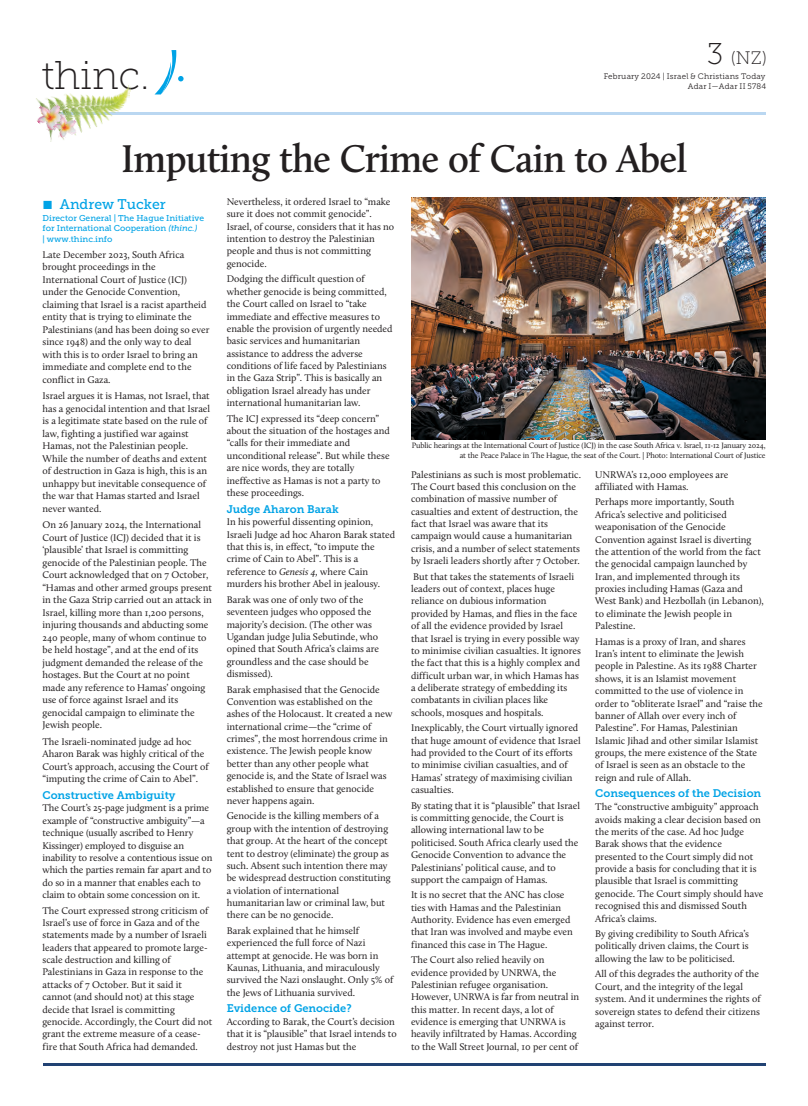
<style>
.page{position:relative;width:808px;height:1106px;background:#fff}
.page>*{position:absolute;margin:0;border:0;box-sizing:border-box;transform-origin:0 0}
.t1{font:600 40px "Calluna";letter-spacing:-.02em;color:#231f20}
.t2{font:40px "Museo Slab 100";color:#231f20}
.t3{font:18px "Museo Slab 100";color:#231f20}
.t4{font:14px "Museo Slab 500";color:#00a3e6}
.t5{font:11px "Museo Slab 700";color:#00a3e6}
.t6{font:10px/12.4px "Calluna";color:#231f20}
.t7{font:8.5px/10.5px "Museo Slab 500";color:#00a3e6}
.t8{font:8px/10.1px "Calluna";letter-spacing:-.015em;color:#231f20;text-align:right}
.t9{font:8px/10px "Museo Slab 300";letter-spacing:.025em;color:#231f20;text-align:right}
.s1{font-size:30px}
.s2{font-style:italic}
</style>
<div class="page">
<svg style="left:155px;top:50px;width:29px;height:44px"></svg>
<hr style="left:43px;top:112px;width:722px;height:3px;background:#bad7f1">
<hr style="left:43px;top:1063px;width:722px;height:3px;background:#214273">
<img style="left:411px;top:198px;width:354px;height:241px">
<img style="left:49px;top:85px;width:81px;height:57px">
<img style="left:36px;top:98px;width:30px;height:34px">
<img style="left:50px;top:111px;width:28px;height:28px">
<h1 class="t2" style="left:42px;top:59px;width:109px">thinc.</h1>
<h2 class="t3" style="left:707px;top:50px;width:62px"><span class="s1">3</span> (NZ)</h2>
<p class="t9" style="left:604px;top:72px;width:164px">February 2024 | Israel &amp; Christians Today<br>Adar I—Adar II 5784</p>
<h1 class="t1" style="left:121px;top:142px;width:567px">Imputing the Crime of Cain to Abel</h1>
<h3 class="t4" style="left:43px;top:198px;width:125px">■ Andrew Tucker</h3>
<p class="t7" style="left:43px;top:213px;width:163px">Director General | The Hague Initiative for International Cooperation <span class="s2">(thinc.)<br></span>| www.thinc.info</p>
<p class="t6" style="left:43px;top:249px;width:168px">Late December 2023, South Africa brought proceedings in the International Court of Justice (ICJ) under the Genocide Convention, claiming that Israel is a racist apartheid entity that is trying to eliminate the Palestinians (and has been doing so ever since 1948) and the only way to deal with this is to order Israel to bring an immediate and complete end to the conflict in Gaza.</p>
<p class="t6" style="left:43px;top:390px;width:169px">Israel argues it is Hamas, not Israel, that has a genocidal intention and that Israel is a legitimate state based on the rule of law, fighting a justified war against Hamas, not the Palestinian people.<br>While the number of deaths and extent of destruction in Gaza is high, this is an unhappy but inevitable consequence of the war that Hamas started and Israel never wanted.</p>
<p class="t6" style="left:43px;top:519px;width:171px">On 26 January 2024, the International Court of Justice (ICJ) decided that it is ‘plausible’ that Israel is committing genocide of the Palestinian people. The Court acknowledged that on 7 October, “Hamas and other armed groups present in the Gaza Strip carried out an attack in Israel, killing more than 1,200 persons, injuring thousands and abducting some 240 people, many of whom continue to be held hostage”, and at the end of its judgment demanded the release of the hostages. But the Court at no point made any reference to Hamas’ ongoing use of force against Israel and its genocidal campaign to eliminate the Jewish people.</p>
<p class="t6" style="left:43px;top:735px;width:168px">The Israeli-nominated judge ad hoc Aharon Barak was highly critical of the Court’s approach, accusing the Court of “imputing the crime of Cain to Abel”.</p>
<p class="t5" style="left:43px;top:790px;width:134px">Constructive Ambiguity</p>
<p class="t6" style="left:42px;top:802px;width:171px">The Court’s 25-page judgment is a prime example of “constructive ambiguity”—a technique (usually ascribed to Henry Kissinger) employed to disguise an inability to resolve a contentious issue on which the parties remain far apart and to do so in a manner that enables each to claim to obtain some concession on it.</p>
<p class="t6" style="left:42px;top:905px;width:171px">The Court expressed strong criticism of Israel’s use of force in Gaza and of the statements made by a number of Israeli leaders that appeared to promote large&shy;scale destruction and killing of Palestinians in Gaza in response to the attacks of 7 October. But it said it cannot (and should not) at this stage decide that Israel is committing genocide. Accordingly, the Court did not grant the extreme measure of a cease&shy;fire that South Africa had demanded.</p>
<p class="t6" style="left:227px;top:196px;width:169px">Nevertheless, it ordered Israel to “make sure it does not commit genocide”.<br>Israel, of course, considers that it has no intention to destroy the Palestinian people and thus is not committing genocide.</p>
<p class="t6" style="left:227px;top:274px;width:167px">Dodging the difficult question of whether genocide is being committed, the Court called on Israel to “take immediate and effective measures to enable the provision of urgently needed basic services and humanitarian assistance to address the adverse conditions of life faced by Palestinians in the Gaza Strip”. This is basically an obligation Israel already has under international humanitarian law.</p>
<p class="t6" style="left:227px;top:413px;width:165px">The ICJ expressed its “deep concern” about the situation of the hostages and “calls for their immediate and unconditional release”. But while these are nice words, they are totally ineffective as Hamas is not a party to these proceedings.</p>
<p class="t5" style="left:227px;top:504px;width:113px">Judge Aharon Barak</p>
<p class="t6" style="left:227px;top:516px;width:170px">In his powerful dissenting opinion, Israeli Judge ad hoc Aharon Barak stated that this is, in effect, “to impute the crime of Cain to Abel”. This is a reference to <span class="s2">Genesis 4,</span> where Cain murders his brother Abel in jealousy.</p>
<p class="t6" style="left:227px;top:594px;width:154px">Barak was one of only two of the seventeen judges who opposed the majority’s decision. (The other was<br>Ugandan judge Julia Sebutinde, who opined that South Africa’s claims are groundless and the case should be dismissed).</p>
<p class="t6" style="left:227px;top:684px;width:167px">Barak emphasised that the Genocide Convention was established on the ashes of the Holocaust. It created a new international crime—the “crime of crimes”, the most horrendous crime in existence. The Jewish people know better than any other people what genocide is, and the State of Israel was established to ensure that genocide never happens again.</p>
<p class="t6" style="left:227px;top:810px;width:165px">Genocide is the killing members of a group with the intention of destroying that group. At the heart of the concept tent to destroy (eliminate) the group as such. Absent such intention there may be widespread destruction constituting a violation of international humanitarian law or criminal law, but there can be no genocide.</p>
<p class="t6" style="left:227px;top:925px;width:168px">Barak explained that he himself experienced the full force of Nazi attempt at genocide. He was born in Kaunas, Lithuania, and miraculously survived the Nazi onslaught. Only 5% of the Jews of Lithuania survived.</p>
<p class="t5" style="left:227px;top:1003px;width:126px">Evidence of Genocide?</p>
<p class="t6" style="left:227px;top:1016px;width:171px">According to Barak, the Court’s decision that it is “plausible” that Israel intends to destroy not just Hamas but the</p>
<p class="t8" style="left:412px;top:441px;width:355px">Public hearings at the International Court of Justice (ICJ) in the case South Africa v. Israel, 11-12 January 2024, at the Peace Palace in The Hague, the seat of the Court. | Photo: International Court of Justice</p>
<p class="t6" style="left:595px;top:469px;width:135px">UNRWA’s 12,000 employees are affiliated with Hamas.</p>
<p class="t6" style="left:595px;top:497px;width:170px">Perhaps more importantly, South Africa’s selective and politicised weaponisation of the Genocide Convention against Israel is diverting the attention of the world from the fact the genocidal campaign launched by Iran, and implemented through its proxies including Hamas (Gaza and West Bank) and Hezbollah (in Lebanon), to eliminate the Jewish people in Palestine.</p>
<p class="t6" style="left:595px;top:636px;width:169px">Hamas is a proxy of Iran, and shares Iran’s intent to eliminate the Jewish people in Palestine. As its 1988 Charter shows, it is an Islamist movement committed to the use of violence in order to “obliterate Israel” and “raise the banner of Allah over every inch of Palestine”. For Hamas, Palestinian Islamic Jihad and other similar Islamist groups, the mere existence of the State of Israel is seen as an obstacle to the reign and rule of Allah.</p>
<p class="t5" style="left:595px;top:789px;width:167px">Consequences of the Decision</p>
<p class="t6" style="left:595px;top:801px;width:170px">The “constructive ambiguity” approach avoids making a clear decision based on the merits of the case. Ad hoc Judge Barak shows that the evidence presented to the Court simply did not provide a basis for concluding that it is plausible that Israel is committing genocide. The Court simply should have recognised this and dismissed South Africa’s claims.</p>
<p class="t6" style="left:595px;top:928px;width:155px;text-align:justify">By giving credibility to South Africa’s politically driven claims, the Court is allowing the law to be politicised.</p>
<p class="t6" style="left:595px;top:968px;width:167px">All of this degrades the authority of the Court, and the integrity of the legal system. And it undermines the rights of sovereign states to defend their citizens against terror.</p>
<p class="t6" style="left:411px;top:469px;width:171px">Palestinians as such is most problematic.<br>The Court based this conclusion on the combination of massive number of casualties and extent of destruction, the fact that Israel was aware that its campaign would cause a humanitarian crisis, and a number of select statements by Israeli leaders shortly after 7 October.</p>
<p class="t6" style="left:411px;top:571px;width:171px">But that takes the statements of Israeli leaders out of context, places huge reliance on dubious information provided by Hamas, and flies in the face of all the evidence provided by Israel that Israel is trying in every possible way to minimise civilian casualties. It ignores the fact that this is a highly complex and difficult urban war, in which Hamas has a deliberate strategy of embedding its combatants in civilian places like schools, mosques and hospitals.</p>
<p class="t6" style="left:411px;top:722px;width:171px">Inexplicably, the Court virtually ignored that huge amount of evidence that Israel had provided to the Court of its efforts to minimise civilian casualties, and of Hamas’ strategy of maximising civilian casualties.</p>
<p class="t6" style="left:411px;top:800px;width:170px">By stating that it is “plausible” that Israel is committing genocide, the Court is allowing international law to be politicised. South Africa clearly used the Genocide Convention to advance the Palestinians’ political cause, and to support the campaign of Hamas.</p>
<p class="t6" style="left:411px;top:889px;width:163px">It is no secret that the ANC has close ties with Hamas and the Palestinian Authority. Evidence has even emerged that Iran was involved and maybe even financed this case in The Hague.</p>
<p class="t6" style="left:411px;top:954px;width:170px">The Court also relied heavily on evidence provided by UNRWA, the Palestinian refugee organisation.<br>However, UNRWA is far from neutral in this matter. In recent days, a lot of evidence is emerging that UNRWA is heavily infiltrated by Hamas. According to the Wall Street Journal, 10 per cent of</p>
</div>
